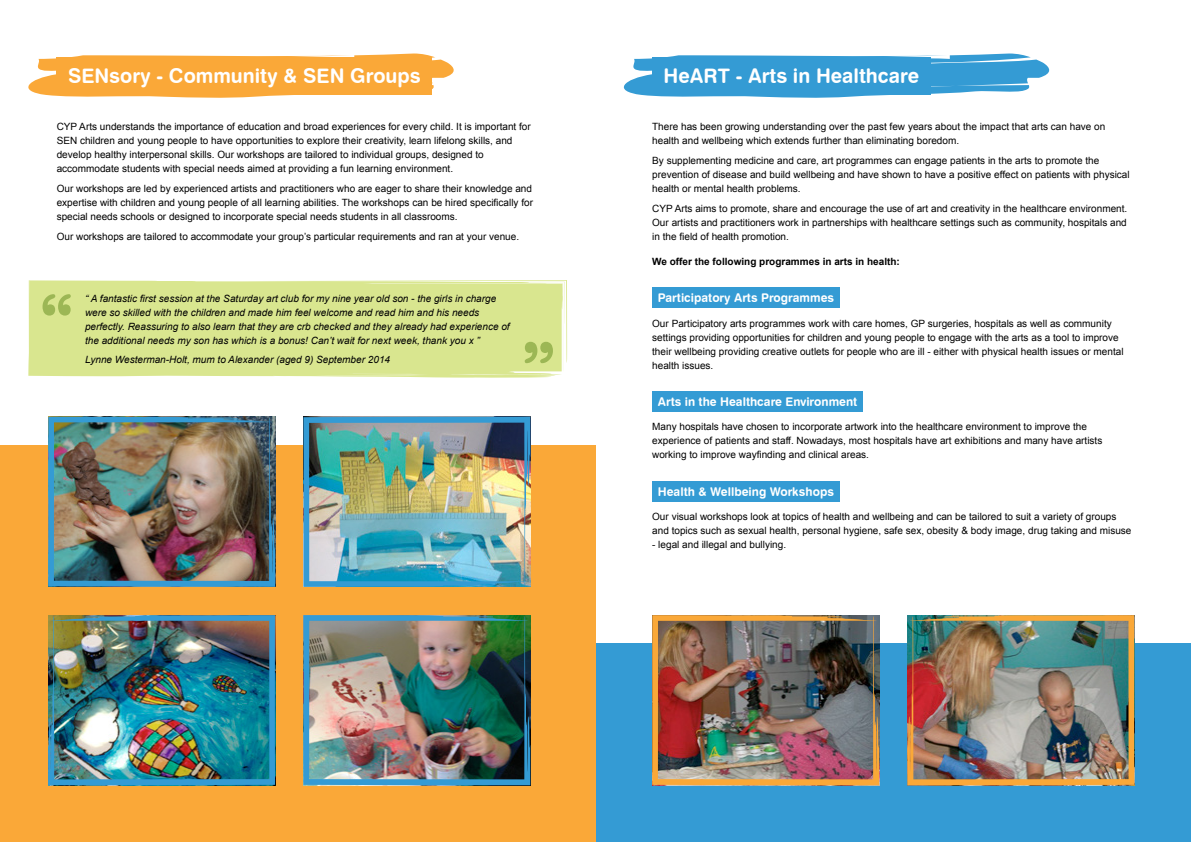
<style>
.page{position:relative;width:1191px;height:842px;background:#fff}
.page>*{position:absolute;margin:0;border:0;box-sizing:border-box;transform-origin:0 0}
.t1{font:20px "Swiss 721 BT Bold Rounded";color:#fff}
.t2{font:12px "Swiss 721 BT Bold Rounded";color:#fff}
.t3{font:10px/14px "Arial";color:#000}
.t4{font:italic 10px/14px "Arial";color:#000}
.t5{font:700 10px "Arial";color:#000}
</style>
<div class="page">
<svg style="left:28px;top:54px;width:426px;height:44px"></svg>
<svg style="left:623px;top:54px;width:427px;height:44px"></svg>
<div style="left:595px;top:643px;width:596px;height:199px;background:#349bd4"></div>
<div style="left:57px;top:57px;width:375px;height:38px;background:#faa838"></div>
<div style="left:652px;top:57px;width:278px;height:38px;background:#349bd4"></div>
<div style="left:652px;top:391px;width:211px;height:21px;background:#349bd4"></div>
<div style="left:652px;top:288px;width:187px;height:20px;background:#349bd4"></div>
<div style="left:652px;top:481px;width:187px;height:21px;background:#349bd4"></div>
<div style="left:0;top:445px;width:595px;height:397px;background:#faa838"></div>
<img style="left:48px;top:416px;width:227px;height:171px">
<img style="left:303px;top:416px;width:227px;height:171px">
<img style="left:303px;top:615px;width:227px;height:171px">
<img style="left:652px;top:615px;width:227px;height:171px">
<img style="left:907px;top:615px;width:227px;height:171px">
<img style="left:48px;top:615px;width:227px;height:171px">
<div style="left:28px;top:280px;width:539px;height:98px;background:#d9e68f"></div>
<svg style="left:43px;top:294px;width:28px;height:22px"></svg>
<svg style="left:525px;top:342px;width:28px;height:21px"></svg>
<h1 class="t1" style="left:68px;top:64px;width:354px">SENsory - Community &amp; SEN Groups</h1>
<p class="t3" style="left:57px;top:120px;width:475px">CYP Arts understands the importance of education and broad experiences for every child. It is important for SEN children and young people to have opportunities to explore their creativity, learn lifelong skills, and develop healthy interpersonal skills. Our workshops are tailored to individual groups, designed to accommodate students with special needs aimed at providing a fun learning environment.</p>
<p class="t3" style="left:57px;top:181px;width:478px;text-align:justify">Our workshops are led by experienced artists and practitioners who are eager to share their knowledge and expertise with children and young people of all learning abilities. The workshops can be hired specifically for special needs schools or designed to incorporate special needs students in all classrooms.</p>
<p class="t3" style="left:57px;top:229px;width:464px">Our workshops are tailored to accommodate your group’s particular requirements and ran at your venue.</p>
<p class="t4" style="left:85px;top:291px;width:426px">“ A fantastic first session at the Saturday art club for my nine year old son - the girls in charge were so skilled with the children and made him feel welcome and read him and his needs perfectly. Reassuring to also learn that they are crb checked and they already had experience of the additional needs my son has which is a bonus! Can’t wait for next week, thank you x ”</p>
<p class="t4" style="left:85px;top:353px;width:306px">Lynne Westerman-Holt, mum to Alexander (aged 9) September 2014</p>
<h1 class="t1" style="left:663px;top:64px;width:257px">HeART - Arts in Healthcare</h1>
<p class="t3" style="left:652px;top:120px;width:455px">There has been growing understanding over the past few years about the impact that arts can have on health and wellbeing which extends further than eliminating boredom.</p>
<p class="t3" style="left:652px;top:153px;width:479px">By supplementing medicine and care, art programmes can engage patients in the arts to promote the prevention of disease and build wellbeing and have shown to have a positive effect on patients with physical health or mental health problems.</p>
<p class="t3" style="left:652px;top:201px;width:477px;text-align:justify">CYP Arts aims to promote, share and encourage the use of art and creativity in the healthcare environment.<br>Our artists and practitioners work in partnerships with healthcare settings such as community, hospitals and in the field of health promotion.</p>
<p class="t5" style="left:652px;top:255px;width:249px">We offer the following programmes in arts in health:</p>
<p class="t2" style="left:658px;top:291px;width:178px">Participatory Arts Programmes</p>
<p class="t3" style="left:652px;top:316px;width:473px">Our Participatory arts programmes work with care homes, GP surgeries, hospitals as well as community settings providing opportunities for children and young people to engage with the arts as a tool to improve their wellbeing providing creative outlets for people who are ill - either with physical health issues or mental health issues.</p>
<p class="t2" style="left:658px;top:394px;width:201px">Arts in the Healthcare Environment</p>
<p class="t3" style="left:652px;top:420px;width:452px">Many hospitals have chosen to incorporate artwork into the healthcare environment to improve the experience of patients and staff. Nowadays, most hospitals have art exhibitions and many have artists working to improve wayfinding and clinical areas.</p>
<p class="t2" style="left:658px;top:484px;width:178px">Health &amp; Wellbeing Workshops</p>
<p class="t3" style="left:652px;top:510px;width:481px">Our visual workshops look at topics of health and wellbeing and can be tailored to suit a variety of groups and topics such as sexual health, personal hygiene, safe sex, obesity &amp; body image, drug taking and misuse</p>
<p class="t3" style="left:652px;top:538px;width:135px">- legal and illegal and bullying.</p>
</div>
